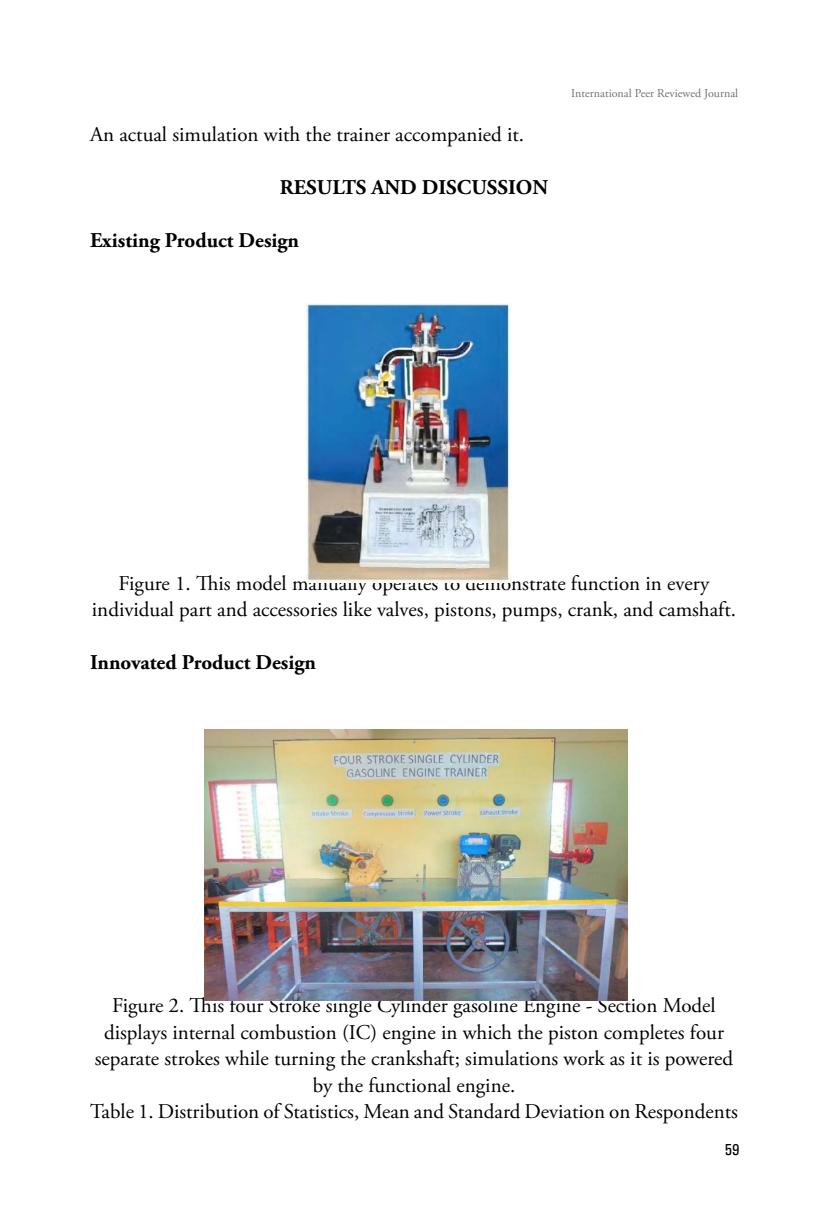
<style>
.page{position:relative;width:828px;height:1224px;background:#fff}
.page>*{position:absolute;margin:0;border:0;box-sizing:border-box;transform-origin:0 0}
.t1{font:21px/26.4px "Adobe Garamond Pro";color:#000;text-align:center}
.t2{font:700 21px "Adobe Garamond Pro";color:#000}
.t3{font:500 16px "Univers Condensed";color:#000}
.t4{font:12px "Adobe Garamond Pro";color:#58595b}
</style>
<div class="page">
<img style="left:306px;top:304px;width:204px;height:279px">
<img style="left:204px;top:729px;width:423px;height:271px">
<p class="t1" style="left:90px;top:122px;width:436px">An actual simulation with the trainer accompanied it.</p>
<p class="t2" style="left:280px;top:175px;width:270px">RESULTS AND DISCUSSION</p>
<p class="t2" style="left:90px;top:228px;width:211px">Existing Product Design</p>
<p class="t4" style="left:571px;top:86px;width:168px">International Peer Reviewed Journal</p>
<p class="t1" style="left:92px;top:571px;width:646px">Figure 1. This model manually operates to demonstrate function in every individual part and accessories like valves, pistons, pumps, crank, and camshaft.</p>
<p class="t2" style="left:90px;top:650px;width:228px">Innovated Product Design</p>
<p class="t1" style="left:90px;top:993px;width:649px">Figure 2. This four Stroke single Cylinder gasoline Engine - Section Model displays internal combustion (IC) engine in which the piston completes four separate strokes while turning the crankshaft; simulations work as it is powered by the functional engine.<br>Table 1. Distribution of Statistics, Mean and Standard Deviation on Respondents</p>
<p class="t3" style="left:725px;top:1140px;width:16px">59</p>
</div>
